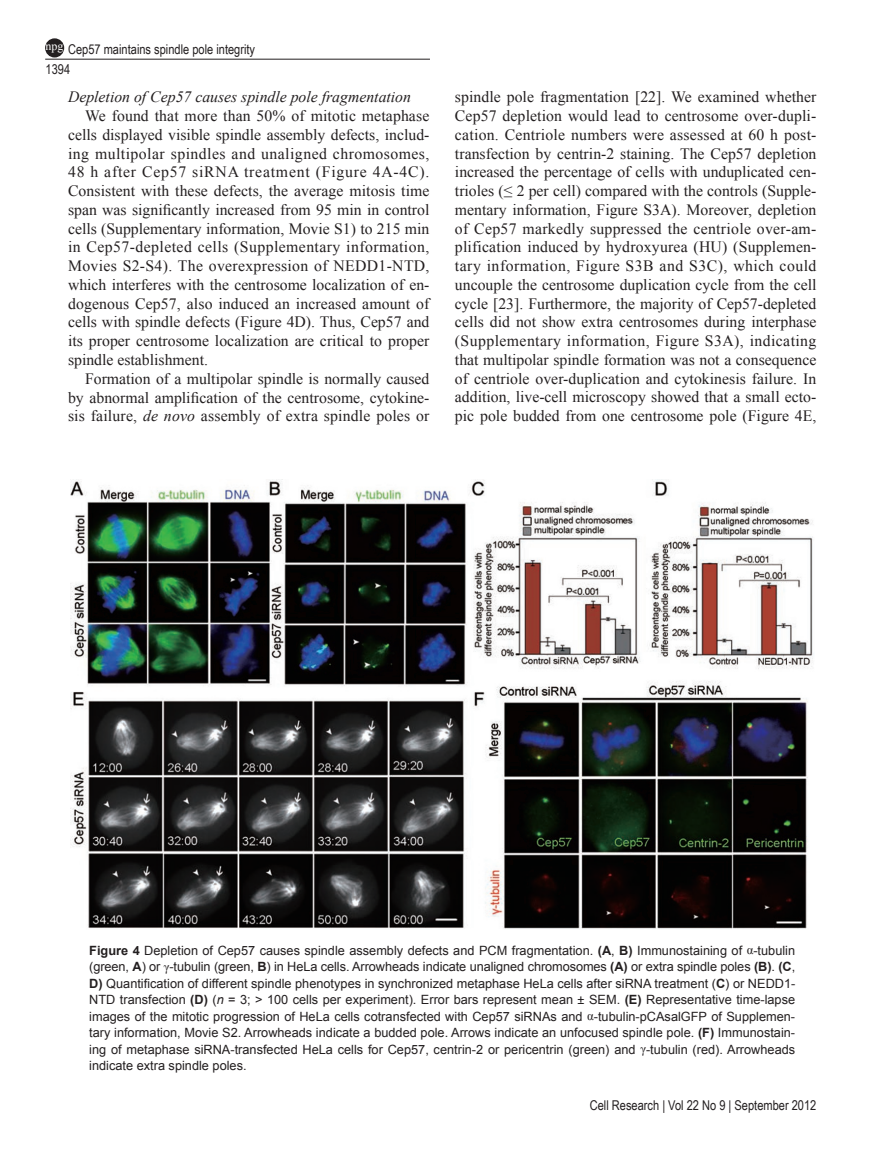
<style>
.page{position:relative;width:893px;height:1170px;background:#fff}
.page>*{position:absolute;margin:0;border:0;box-sizing:border-box;transform-origin:0 0}
.t1{font:15.75px/18.8px "Times New Roman";color:#231f20;text-align:justify}
.t2{font:15.75px "Times New Roman PSMT2";color:#231f20}
.t3{font:italic 15.75px "Times New Roman";color:#231f20}
.t4{font:13.5px/19.8px "Arial Narrow";color:#231f20}
.t5{font:12.75px/16.5px "Arial";color:#231f20;text-align:justify}
.t6{font:12.75px/16.5px "Arial MT2";color:#231f20}
.t7{font:12px "Times New Roman";color:#fff}
.s1{font-family:"Times New Roman"}
.s2{font-style:italic}
.s3{font-family:"Arial";font-weight:700}
.s4{font-family:"Times New Roman PSMT2"}
.s5{font-family:"Arial"}
.s6{font-weight:700}
.s7{font-family:"Arial MT2"}
</style>
<div class="page">
<hr style="left:45px;top:59px;width:385px;height:1px;background:#231f20">
<div style="left:46px;top:39px;width:17px;height:18px;background:#231f20;border-radius:50%"></div>
<div style="left:45px;top:38px;width:19px;height:19px;border:2px solid #231f20;border-radius:50%"></div>
<img style="left:70px;top:479px;width:743px;height:450px">
<p class="t4" style="left:46px;top:39px;width:211px;text-indent:23px">Cep57 maintains spindle pole integrity<br>1394</p>
<p class="t7" style="left:46px;top:38px;width:19px">npg</p>
<p class="t3" style="left:68px;top:86px;width:344px">Depletion of Cep57 causes spindle pole fragmentation</p>
<p class="t1" style="left:68px;top:106px;width:363px;text-indent:17px">We found that more than 50% of mitotic metaphase cells displayed visible spindle assembly defects, includ&shy;ing multipolar spindles and unaligned chromosomes, 48 h after Cep57 siRNA treatment (Figure 4A-4C).<br>Consistent with these defects, the average mitosis time</p>
<p class="t2" style="left:68px;top:199px;width:363px">span was significantly increased from 95 min in control</p>
<p class="t1" style="left:68px;top:219px;width:363px">cells (Supplementary information, Movie S1) to 215 min in Cep57-depleted cells (Supplementary information, Movies S2-S4). The overexpression of NEDD1-NTD, which interferes with the centrosome localization of en&shy;dogenous Cep57, also induced an increased amount of cells with spindle defects (Figure 4D). Thus, Cep57 and its proper centrosome localization are critical to proper spindle establishment.</p>
<p class="t1" style="left:85px;top:369px;width:346px">Formation of a multipolar spindle is normally caused</p>
<p class="t2" style="left:68px;top:386px;width:363px">by abnormal amplification of the centrosome, cytokine<span class="s1">-</span></p>
<p class="t1" style="left:68px;top:406px;width:363px">sis failure, <span class="s2">de novo</span> assembly of extra spindle poles or</p>
<p class="t1" style="left:455px;top:87px;width:363px">spindle pole fragmentation [22]. We examined whether Cep57 depletion would lead to centrosome over-dupli&shy;cation. Centriole numbers were assessed at 60 h post&shy;transfection by centrin-2 staining. The Cep57 depletion increased the percentage of cells with unduplicated cen-</p>
<p class="t2" style="left:455px;top:180px;width:363px">trioles (≤ 2 per cell) compared with the controls (Supple<span class="s1">-</span></p>
<p class="t1" style="left:455px;top:200px;width:363px">mentary information, Figure S3A). Moreover, depletion of Cep57 markedly suppressed the centriole over-am&shy;plification induced by hydroxyurea (HU) (Supplemen&shy;tary information, Figure S3B and S3C), which could uncouple the centrosome duplication cycle from the cell cycle [23]. Furthermore, the majority of Cep57-depleted cells did not show extra centrosomes during interphase (Supplementary information, Figure S3A), indicating that multipolar spindle formation was not a consequence of centriole over-duplication and cytokinesis failure. In addition, live-cell microscopy showed that a small ecto&shy;pic pole budded from one centrosome pole (Figure 4E,</p>
<p class="t6" style="left:89px;top:942px;width:707px"><span class="s3">Figure 4</span> Depletion of Cep57 causes spindle assembly defects and PCM fragmentation. <span class="s3">(A</span>, <span class="s3">B)</span> Immunostaining of <span class="s4">α</span>-tubulin (green, <span class="s3">A</span>) or <span class="s4">γ</span>-tubulin (green, <span class="s3">B</span>) in HeLa cells. Arrowheads indicate unaligned chromosomes <span class="s3">(A)</span> <span class="s5">or extra spindle poles</span> <span class="s3">(B)</span>. <span class="s3">(C</span>,</p>
<p class="t5" style="left:89px;top:975px;width:708px"><span class="s6">D)</span> Quantification of different spindle phenotypes in synchronized metaphase HeLa cells after siRNA treatment (<span class="s6">C</span>) or NEDD1- <span class="s7">NTD transfection</span> <span class="s6">(D)</span> <span class="s7">(</span><span class="s2">n</span> = 3; &gt; 100 cells per experiment). Error bars represent mean ± SEM. <span class="s6">(E)</span> Representative time-lapse images of the mitotic progression of HeLa cells cotransfected with Cep57 siRNAs and <span class="s4">α</span>-tubulin-pCAsalGFP of Supplemen&shy;tary information, Movie S2. Arrowheads indicate a budded pole. Arrows indicate an unfocused spindle pole. <span class="s6">(F)</span> <span class="s7">Immunostain&shy;</span>ing of metaphase siRNA-transfected HeLa cells for Cep57, centrin-2 or pericentrin (green) and <span class="s4">γ</span><span class="s7">-tubulin (red). Arrowheads </span>indicate extra spindle poles.</p>
<p class="t4" style="left:590px;top:1094px;width:228px">Cell Research | Vol 22 No 9 | September 2012</p>
</div>
